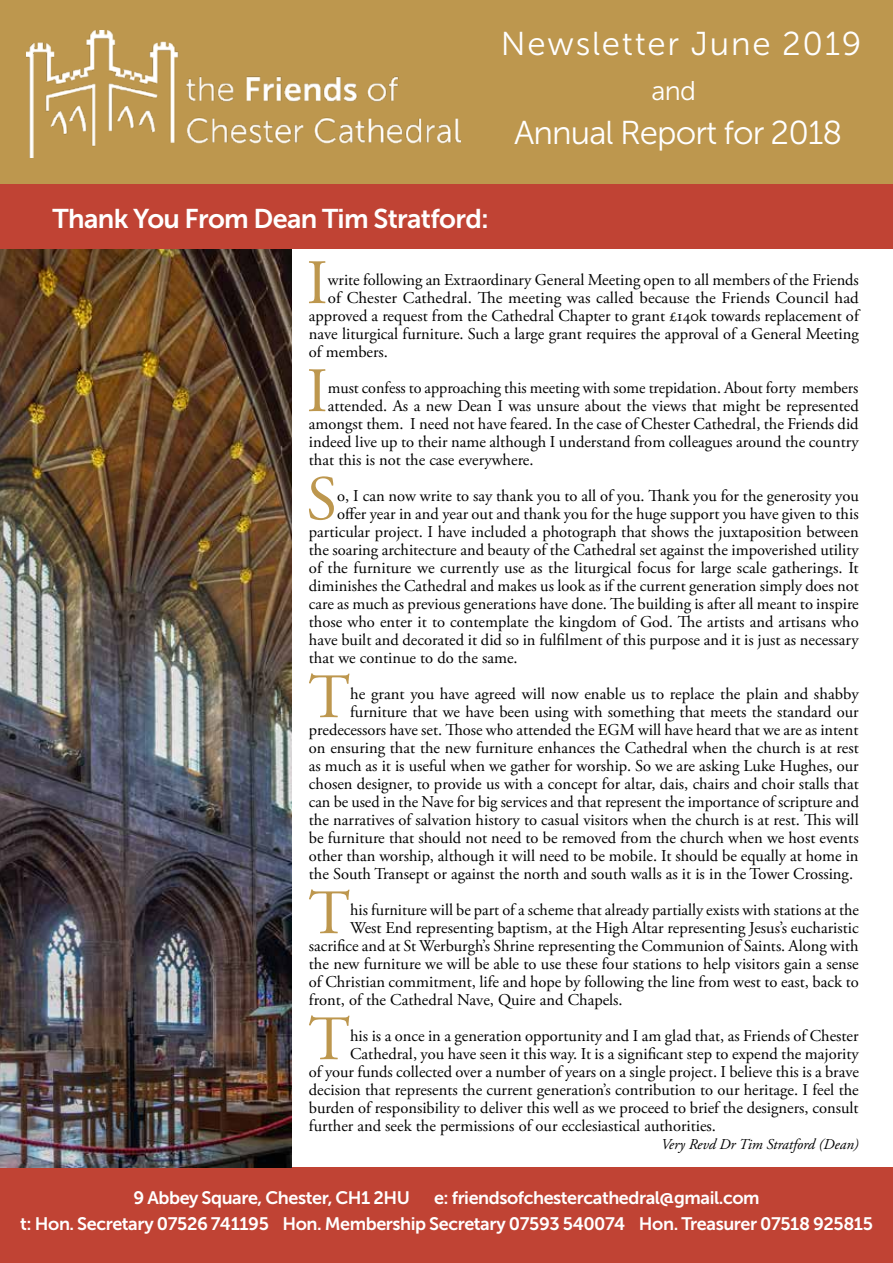
<style>
.page{position:relative;width:893px;height:1263px;background:#fff}
.page>*{position:absolute;margin:0;border:0;box-sizing:border-box;transform-origin:0 0}
.t1{font:63.15px "Adobe Garamond Pro";color:#bd974e}
.t2{font:33px "Museo Sans 300";letter-spacing:-.025em;color:#fff}
.t3{font:33px "Museo Sans 300";letter-spacing:.055em;color:#fff}
.t4{font:27px "Museo Sans 700";letter-spacing:-.025em;color:#fff}
.t5{font:27px "Museo Sans 300";color:#fff}
.t6{font:18px/25.5px "Museo Sans 700";letter-spacing:-.025em;color:#fff}
.t7{font:16.5px "Adobe Garamond Pro";color:#000}
.t8{font:italic 15px "Adobe Garamond Pro";color:#000}
</style>
<div class="page">
<div style="left:0;top:0;width:893px;height:185px;background:#bd974e"></div>
<img style="left:26px;top:30px;width:434px;height:127px">
<div style="left:0;top:1167px;width:893px;height:96px;background:#c04334"></div>
<div style="left:0;top:185px;width:893px;height:64px;background:#c04334"></div>
<img style="left:0;top:249px;width:291px;height:918px">
<h2 class="t3" style="left:501px;top:26px;width:362px">Newsletter June 2019</h2>
<h3 class="t5" style="left:651px;top:76px;width:46px">and</h3>
<h2 class="t2" style="left:514px;top:115px;width:330px">Annual Report for 2018</h2>
<h3 class="t4" style="left:52px;top:204px;width:438px">Thank You From Dean Tim Stratford:</h3>
<h1 class="t1" style="left:306px;top:245px;width:23px">I</h1>
<p class="t7" style="left:328px;top:270px;width:533px">write following an Extraordinary General Meeting open to all members of the Friends</p>
<p class="t7" style="left:328px;top:288px;width:532px">of Chester Cathedral. The meeting was called because the Friends Council had</p>
<p class="t7" style="left:309px;top:306px;width:551px">approved a request from the Cathedral Chapter to grant £140k towards replacement of</p>
<p class="t7" style="left:309px;top:324px;width:551px">nave liturgical furniture. Such a large grant requires the approval of a General Meeting</p>
<p class="t7" style="left:309px;top:342px;width:81px">of members.</p>
<h1 class="t1" style="left:306px;top:353px;width:23px">I</h1>
<p class="t7" style="left:328px;top:378px;width:532px">must confess to approaching this meeting with some trepidation. About forty members</p>
<p class="t7" style="left:328px;top:396px;width:532px">attended. As a new Dean I was unsure about the views that might be represented</p>
<p class="t7" style="left:309px;top:414px;width:551px">amongst them. I need not have feared. In the case of Chester Cathedral, the Friends did</p>
<p class="t7" style="left:309px;top:432px;width:551px">indeed live up to their name although I understand from colleagues around the country</p>
<p class="t7" style="left:309px;top:450px;width:226px">that this is not the case everywhere.</p>
<h1 class="t1" style="left:306px;top:461px;width:32px">S</h1>
<p class="t7" style="left:337px;top:486px;width:523px">o, I can now write to say thank you to all of you. Thank you for the generosity you</p>
<p class="t7" style="left:337px;top:504px;width:523px">offer year in and year out and thank you for the huge support you have given to this</p>
<p class="t7" style="left:309px;top:522px;width:551px">particular project. I have included a photograph that shows the juxtaposition between</p>
<p class="t7" style="left:309px;top:540px;width:551px">the soaring architecture and beauty of the Cathedral set against the impoverished utility</p>
<p class="t7" style="left:309px;top:558px;width:551px">of the furniture we currently use as the liturgical focus for large scale gatherings. It</p>
<p class="t7" style="left:309px;top:576px;width:551px">diminishes the Cathedral and makes us look as if the current generation simply does not</p>
<p class="t7" style="left:309px;top:594px;width:551px">care as much as previous generations have done. The building is after all meant to inspire</p>
<p class="t7" style="left:309px;top:612px;width:551px">those who enter it to contemplate the kingdom of God. The artists and artisans who</p>
<p class="t7" style="left:309px;top:630px;width:551px">have built and decorated it did so in fulfilment of this purpose and it is just as necessary</p>
<p class="t7" style="left:309px;top:648px;width:210px">that we continue to do the same.</p>
<h1 class="t1" style="left:308px;top:659px;width:43px">T</h1>
<p class="t7" style="left:350px;top:684px;width:510px">he grant you have agreed will now enable us to replace the plain and shabby</p>
<p class="t7" style="left:350px;top:702px;width:510px">furniture that we have been using with something that meets the standard our</p>
<p class="t7" style="left:309px;top:720px;width:551px">predecessors have set. Those who attended the EGM will have heard that we are as intent</p>
<p class="t7" style="left:309px;top:738px;width:551px">on ensuring that the new furniture enhances the Cathedral when the church is at rest</p>
<p class="t7" style="left:309px;top:756px;width:551px">as much as it is useful when we gather for worship. So we are asking Luke Hughes, our</p>
<p class="t7" style="left:309px;top:774px;width:551px">chosen designer, to provide us with a concept for altar, dais, chairs and choir stalls that</p>
<p class="t7" style="left:309px;top:792px;width:552px">can be used in the Nave for big services and that represent the importance of scripture and</p>
<p class="t7" style="left:309px;top:810px;width:551px">the narratives of salvation history to casual visitors when the church is at rest. This will</p>
<p class="t7" style="left:309px;top:828px;width:551px">be furniture that should not need to be removed from the church when we host events</p>
<p class="t7" style="left:309px;top:846px;width:551px">other than worship, although it will need to be mobile. It should be equally at home in</p>
<p class="t7" style="left:309px;top:864px;width:546px">the South Transept or against the north and south walls as it is in the Tower Crossing.</p>
<h1 class="t1" style="left:308px;top:875px;width:43px">T</h1>
<p class="t7" style="left:350px;top:900px;width:510px">his furniture will be part of a scheme that already partially exists with stations at the</p>
<p class="t7" style="left:350px;top:918px;width:510px">West End representing baptism, at the High Altar representing Jesus’s eucharistic</p>
<p class="t7" style="left:309px;top:936px;width:551px">sacrifice and at St Werburgh’s Shrine representing the Communion of Saints. Along with</p>
<p class="t7" style="left:309px;top:954px;width:551px">the new furniture we will be able to use these four stations to help visitors gain a sense</p>
<p class="t7" style="left:309px;top:972px;width:551px">of Christian commitment, life and hope by following the line from west to east, back to</p>
<p class="t7" style="left:309px;top:990px;width:315px">front, of the Cathedral Nave, Quire and Chapels.</p>
<h1 class="t1" style="left:308px;top:1001px;width:43px">T</h1>
<p class="t7" style="left:350px;top:1026px;width:510px">his is a once in a generation opportunity and I am glad that, as Friends of Chester</p>
<p class="t7" style="left:350px;top:1044px;width:510px">Cathedral, you have seen it this way. It is a significant step to expend the majority</p>
<p class="t7" style="left:309px;top:1062px;width:551px">of your funds collected over a number of years on a single project. I believe this is a brave</p>
<p class="t7" style="left:309px;top:1080px;width:551px">decision that represents the current generation’s contribution to our heritage. I feel the</p>
<p class="t7" style="left:309px;top:1098px;width:551px">burden of responsibility to deliver this well as we proceed to brief the designers, consult</p>
<p class="t7" style="left:309px;top:1116px;width:409px">further and seek the permissions of our ecclesiastical authorities.</p>
<p class="t8" style="left:661px;top:1135px;width:199px">Very Revd Dr Tim Stratford (Dean)</p>
<p class="t6" style="left:134px;top:1185px;width:278px">9 Abbey Square, Chester, CH1 2HU</p>
<p class="t6" style="left:20px;top:1185px;width:854px;text-indent:414px">e: friendsofchestercathedral@gmail.com<br>t: Hon. Secretary 07526 741195 Hon. Membership Secretary 07593 540074 Hon. Treasurer 07518 925815</p>
</div>
